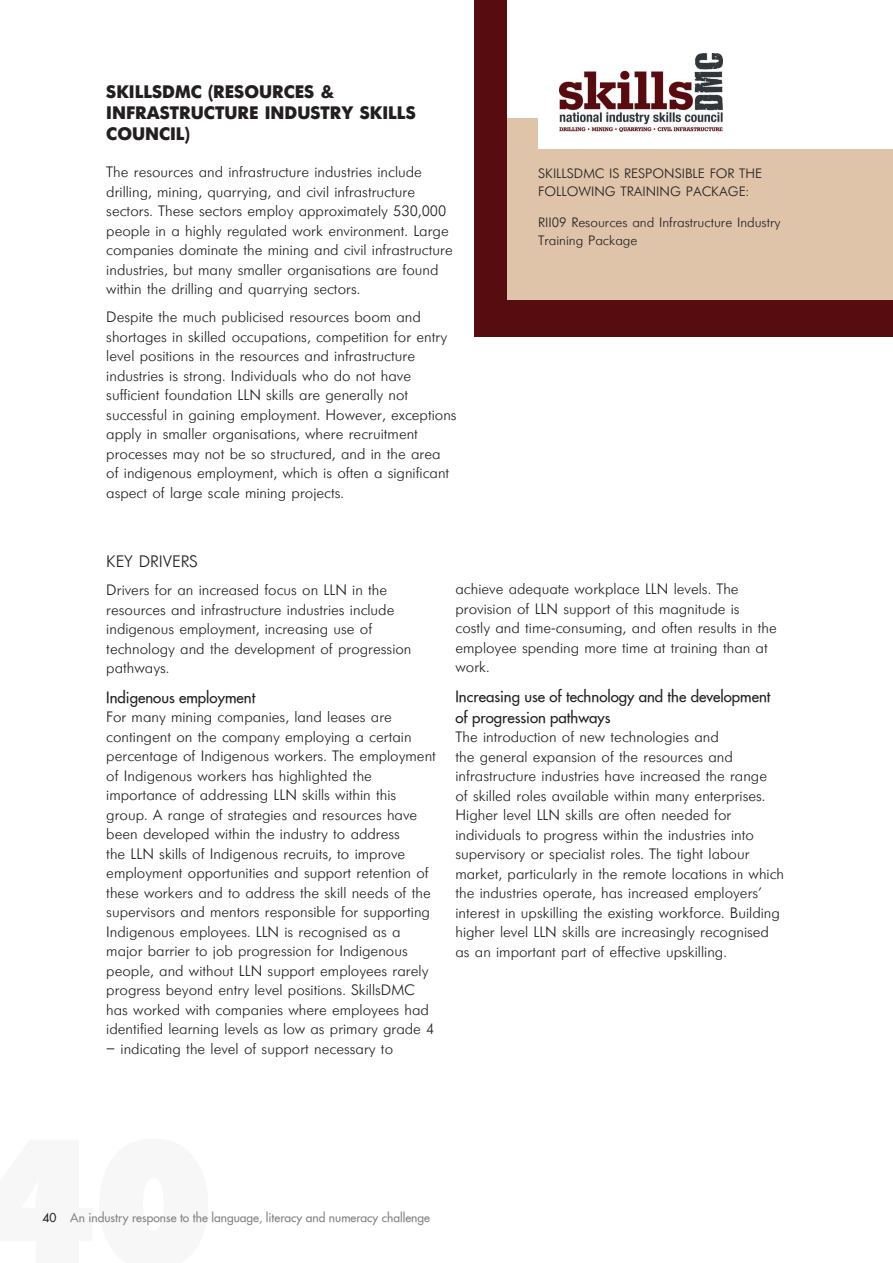
<style>
.page{position:relative;width:893px;height:1263px;background:#fff}
.page>*{position:absolute;margin:0;border:0;box-sizing:border-box;transform-origin:0 0}
.SC_name{font:18px/21px "Futuris Extra C";color:#231f20}
.SC_sub_head{font:16.5px "Futuris Cyrillic";color:#231f20}
.body_text{font:15px/19.5px "Futuris Cyrillic";color:#231f20}
.heading3{font:15px/21px "Futura";color:#231f20}
.TP_details{font:13.5px/18px "Futuris Cyrillic";color:#231f20}
.t1{font:12px "Futura";color:#808285}
.s1{color:#231f20}
</style>
<div class="page">
<div style="left:475px;top:0;width:418px;height:337px;background:#570c10"></div>
<div style="left:507px;top:0;width:386px;height:300px;background:#dfc4aa"></div>
<div style="left:507px;top:0;width:386px;height:118px;background:#fff"></div>
<div style="left:539px;top:45px;width:354px;height:104px;background:#fff"></div>
<img style="left:560px;top:53px;width:162px;height:78px">
<p class="SC_name" style="left:106px;top:82px;width:311px">SKILLSDMC (RESOURCES &amp;<br>INFRASTRUCTURE INDUSTRY SKILLS<br>COUNCIL)</p>
<p class="body_text" style="left:106px;top:163px;width:348px">The resources and infrastructure industries include drilling, mining, quarrying, and civil infrastructure sectors. These sectors employ approximately 530,000 people in a highly regulated work environment. Large companies dominate the mining and civil infrastructure industries, but many smaller organisations are found within the drilling and quarrying sectors.</p>
<p class="body_text" style="left:106px;top:308px;width:352px">Despite the much publicised resources boom and shortages in skilled occupations, competition for entry level positions in the resources and infrastructure industries is strong. Individuals who do not have sufficient foundation LLN skills are generally not successful in gaining employment. However, exceptions apply in smaller organisations, where recruitment processes may not be so structured, and in the area<br>of indigenous employment, which is often a significant aspect of large scale mining projects.</p>
<p class="TP_details" style="left:538px;top:165px;width:225px">SKILLSDMC IS RESPONSIBLE FOR THE<br>FOLLOWING TRAINING PACKAGE:</p>
<p class="TP_details" style="left:538px;top:214px;width:244px">RII09 Resources and Infrastructure Industry<br>Training Package</p>
<p class="SC_sub_head" style="left:106px;top:553px;width:93px">KEY DRIVERS</p>
<p class="body_text" style="left:106px;top:581px;width:307px">Drivers for an increased focus on LLN in the resources and infrastructure industries include indigenous employment, increasing use of technology and the development of progression pathways.</p>
<p class="heading3" style="left:106px;top:687px;width:150px">Indigenous employment</p>
<p class="body_text" style="left:106px;top:708px;width:331px">For many mining companies, land leases are contingent on the company employing a certain percentage of Indigenous workers. The employment of Indigenous workers has highlighted the importance of addressing LLN skills within this group. A range of strategies and resources have been developed within the industry to address<br>the LLN skills of Indigenous recruits, to improve employment opportunities and support retention of these workers and to address the skill needs of the supervisors and mentors responsible for supporting Indigenous employees. LLN is recognised as a major barrier to job progression for Indigenous people, and without LLN support employees rarely progress beyond entry level positions. SkillsDMC has worked with companies where employees had identified learning levels as low as primary grade 4</p>
<p class="body_text" style="left:106px;top:1039px;width:288px">– indicating the level of support necessary to</p>
<p class="body_text" style="left:455px;top:580px;width:323px">achieve adequate workplace LLN levels. The provision of LLN support of this magnitude is costly and time-consuming, and often results in the employee spending more time at training than at work.</p>
<p class="heading3" style="left:455px;top:686px;width:316px">Increasing use of technology and the development of progression pathways</p>
<p class="body_text" style="left:455px;top:728px;width:330px">The introduction of new technologies and<br>the general expansion of the resources and infrastructure industries have increased the range<br>of skilled roles available within many enterprises.<br>Higher level LLN skills are often needed for individuals to progress within the industries into supervisory or specialist roles. The tight labour market, particularly in the remote locations in which the industries operate, has increased employers’ interest in upskilling the existing workforce. Building higher level LLN skills are increasingly recognised as an important part of effective upskilling.</p>
<p class="t1" style="left:43px;top:1210px;width:389px"><span class="s1">40</span> An industry response to the language, literacy and numeracy challenge</p>
</div>
